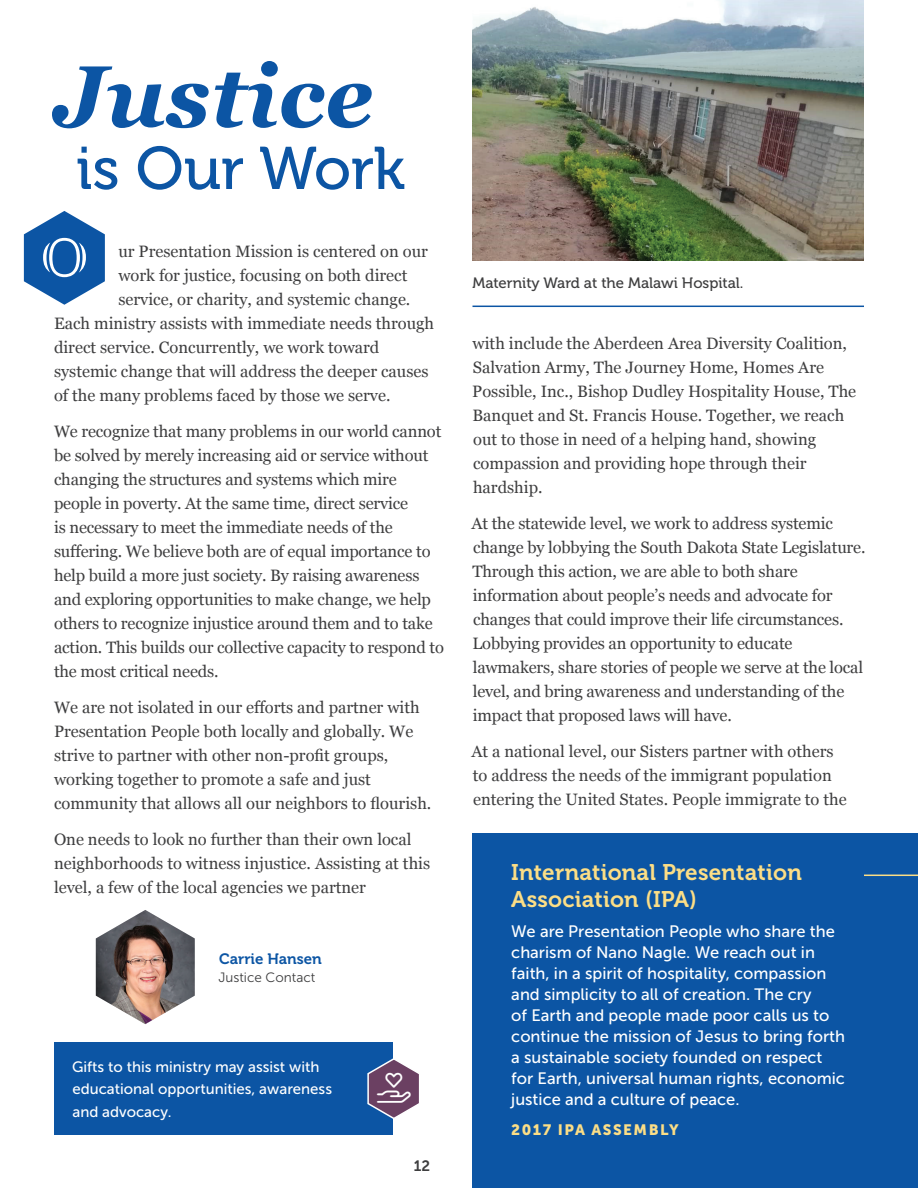
<style>
.page{position:relative;width:918px;height:1188px;background:#fff}
.page>*{position:absolute;margin:0;border:0;box-sizing:border-box;transform-origin:0 0}
.t1{font:italic 700 87px "Georgia";color:#0c55a4}
.t2{font:72px "Colonna";color:#fff}
.t3{font:60px "Museo 500";color:#0c55a4}
.t4{font:22.5px/27px "Museo 700";letter-spacing:.01em;color:#fcde86}
.t5{font:16.5px/24px "Georgia";color:#3e3e3f}
.t6{font:16.5px/21px "Museo Sans 500";color:#fff}
.t7{font:15px/22.5px "Museo Sans 500";color:#fff}
.t8{font:15px "Museo 500";color:#3e3e3f}
.t9{font:15px "Museo Sans 900";letter-spacing:.1em;color:#fcde86}
.t10{font:15px "Museo 700";color:#0c55a4}
.t11{font:15px "Museo Sans 700";color:#3e3e3f}
.t12{font:13.5px "Museo Sans 300";color:#3e3e3f}
</style>
<div class="page">
<div style="left:472px;top:833px;width:446px;height:355px;background:#0c55a4"></div>
<svg style="left:24px;top:211px;width:81px;height:94px"></svg>
<img style="left:96px;top:910px;width:99px;height:114px">
<div style="left:54px;top:1043px;width:339px;height:92px;background:#0c55a4"></div>
<img style="left:472px;top:0;width:392px;height:261px">
<hr style="left:472px;top:306px;width:392px;height:1px;background:#0c55a4">
<hr style="left:864px;top:875px;width:54px;height:1px;background:#fcde86">
<svg style="left:367px;top:1058px;width:52px;height:61px"></svg>
<h1 class="t1" style="left:54px;top:32px;width:321px">Justice</h1>
<h3 class="t3" style="left:76px;top:135px;width:331px">is Our Work</h3>
<h2 class="t2" style="left:41px;top:211px;width:48px">O</h2>
<p class="t5" style="left:118px;top:239px;width:311px">ur Presentation Mission is centered on our</p>
<p class="t5" style="left:118px;top:263px;width:291px">work for justice, focusing on both direct</p>
<p class="t5" style="left:118px;top:287px;width:294px">service, or charity, and systemic change.</p>
<p class="t5" style="left:54px;top:311px;width:382px">Each ministry assists with immediate needs through</p>
<p class="t5" style="left:54px;top:335px;width:327px">direct service. Concurrently, we work toward</p>
<p class="t5" style="left:54px;top:359px;width:376px">systemic change that will address the deeper causes</p>
<p class="t5" style="left:54px;top:383px;width:338px">of the many problems faced by those we serve.</p>
<p class="t5" style="left:54px;top:419px;width:392px">We recognize that many problems in our world cannot be solved by merely increasing aid or service without changing the structures and systems which mire people in poverty. At the same time, direct service<br>is necessary to meet the immediate needs of the suffering. We believe both are of equal importance to help build a more just society. By raising awareness and exploring opportunities to make change, we help others to recognize injustice around them and to take action. This builds our collective capacity to respond to the most critical needs.</p>
<p class="t5" style="left:54px;top:695px;width:379px">We are not isolated in our efforts and partner with Presentation People both locally and globally. We strive to partner with other non-profit groups, working together to promote a safe and just community that allows all our neighbors to flourish.</p>
<p class="t5" style="left:54px;top:827px;width:378px">One needs to look no further than their own local neighborhoods to witness injustice. Assisting at this level, a few of the local agencies we partner</p>
<p class="t10" style="left:219px;top:950px;width:104px">Carrie Hansen</p>
<p class="t12" style="left:218px;top:970px;width:98px">Justice Contact</p>
<p class="t7" style="left:72px;top:1055px;width:262px">Gifts to this ministry may assist with educational opportunities, awareness and advocacy.</p>
<p class="t11" style="left:414px;top:1158px;width:18px">12</p>
<p class="t8" style="left:472px;top:274px;width:273px">Maternity Ward at the Malawi Hospital.</p>
<p class="t5" style="left:472px;top:330px;width:385px">with include the Aberdeen Area Diversity Coalition, Salvation Army, The Journey Home, Homes Are Possible, Inc., Bishop Dudley Hospitality House, The Banquet and St. Francis House. Together, we reach out to those in need of a helping hand, showing compassion and providing hope through their hardship.</p>
<p class="t5" style="left:472px;top:510px;width:395px">At the statewide level, we work to address systemic change by lobbying the South Dakota State Legislature.<br>Through this action, we are able to both share information about people’s needs and advocate for changes that could improve their life circumstances.<br>Lobbying provides an opportunity to educate lawmakers, share stories of people we serve at the local level, and bring awareness and understanding of the impact that proposed laws will have.</p>
<p class="t5" style="left:472px;top:738px;width:377px">At a national level, our Sisters partner with others to address the needs of the immigrant population entering the United States. People immigrate to the</p>
<h3 class="t4" style="left:511px;top:859px;width:292px">International Presentation<br>Association (IPA)</h3>
<p class="t6" style="left:511px;top:921px;width:335px">We are Presentation People who share the charism of Nano Nagle. We reach out in faith, in a spirit of hospitality, compassion and simplicity to all of creation. The cry<br>of Earth and people made poor calls us to continue the mission of Jesus to bring forth a sustainable society founded on respect for Earth, universal human rights, economic justice and a culture of peace.</p>
<p class="t9" style="left:511px;top:1121px;width:169px">2017 IPA ASSEMBLY</p>
</div>
